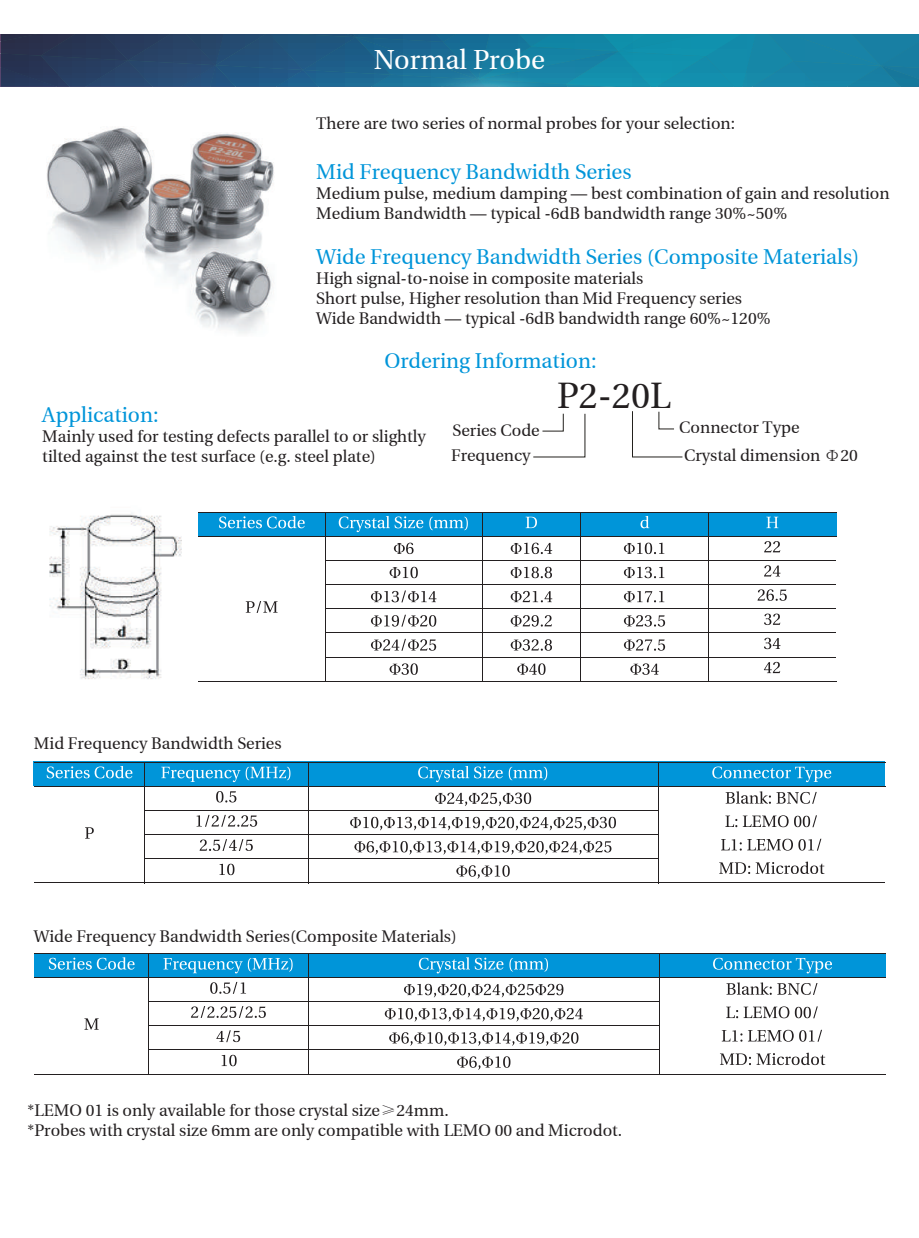
<style>
.page{position:relative;width:919px;height:1238px;background:#fff}
.page>*{position:absolute;margin:0;border:0;box-sizing:border-box;transform-origin:0 0}
.t1{font:36px "Heuristica";color:#231f20}
.t2{font:27px "Heuristica";color:#fff}
.t3{font:21px "Heuristica";color:#0095d9}
.t4{font:16.5px/19.8px "Heuristica";color:#231f20}
.s1{font-family:"Adobe Song Std";font-weight:300}
</style>
<div class="page">
<img style="left:47px;top:128px;width:227px;height:205px">
<svg style="left:533px;top:413px;width:53px;height:45px"></svg>
<svg style="left:632px;top:411px;width:51px;height:47px"></svg>
<img style="left:49px;top:513px;width:170px;height:169px">
<div style="left:198px;top:511px;width:638px;height:25px;background:#0095d9"></div>
<svg style="left:219px;top:516px;width:86px;height:12px"></svg>
<svg style="left:339px;top:516px;width:129px;height:16px"></svg>
<svg style="left:525px;top:516px;width:12px;height:12px"></svg>
<svg style="left:640px;top:516px;width:9px;height:12px"></svg>
<svg style="left:766px;top:516px;width:12px;height:12px"></svg>
<hr style="left:198px;top:511px;width:638px;height:1px;background:#231f20">
<svg style="left:246px;top:601px;width:31px;height:12px"></svg>
<svg style="left:394px;top:542px;width:19px;height:12px"></svg>
<svg style="left:510px;top:542px;width:42px;height:12px"></svg>
<svg style="left:624px;top:542px;width:40px;height:12px"></svg>
<svg style="left:764px;top:541px;width:16px;height:11px"></svg>
<hr style="left:198px;top:536px;width:638px;height:1px;background:#231f20">
<svg style="left:389px;top:566px;width:29px;height:12px"></svg>
<svg style="left:510px;top:566px;width:42px;height:12px"></svg>
<svg style="left:624px;top:566px;width:40px;height:12px"></svg>
<svg style="left:764px;top:565px;width:16px;height:11px"></svg>
<hr style="left:325px;top:560px;width:511px;height:1px;background:#231f20">
<svg style="left:371px;top:590px;width:65px;height:12px"></svg>
<svg style="left:510px;top:591px;width:42px;height:11px"></svg>
<svg style="left:624px;top:591px;width:40px;height:11px"></svg>
<svg style="left:757px;top:589px;width:29px;height:12px"></svg>
<hr style="left:325px;top:584px;width:511px;height:1px;background:#231f20">
<svg style="left:371px;top:614px;width:65px;height:12px"></svg>
<svg style="left:510px;top:615px;width:42px;height:11px"></svg>
<svg style="left:624px;top:615px;width:41px;height:11px"></svg>
<svg style="left:764px;top:613px;width:16px;height:12px"></svg>
<hr style="left:325px;top:608px;width:511px;height:1px;background:#231f20">
<svg style="left:371px;top:639px;width:65px;height:11px"></svg>
<svg style="left:510px;top:639px;width:42px;height:11px"></svg>
<svg style="left:624px;top:639px;width:41px;height:11px"></svg>
<svg style="left:764px;top:637px;width:16px;height:12px"></svg>
<hr style="left:325px;top:632px;width:511px;height:1px;background:#231f20">
<svg style="left:389px;top:663px;width:29px;height:11px"></svg>
<svg style="left:517px;top:663px;width:28px;height:11px"></svg>
<svg style="left:630px;top:663px;width:28px;height:11px"></svg>
<svg style="left:764px;top:662px;width:16px;height:11px"></svg>
<hr style="left:325px;top:656px;width:511px;height:1px;background:#231f20">
<hr style="left:198px;top:680px;width:127px;height:1px;background:#231f20">
<svg style="left:325px;top:512px;width:1px;height:169px"></svg>
<hr style="left:326px;top:680px;width:155px;height:1px;background:#231f20">
<hr style="left:482px;top:680px;width:98px;height:1px;background:#231f20">
<svg style="left:580px;top:512px;width:1px;height:169px"></svg>
<hr style="left:581px;top:680px;width:127px;height:1px;background:#231f20">
<svg style="left:708px;top:512px;width:1px;height:168px"></svg>
<hr style="left:708px;top:680px;width:128px;height:1px;background:#231f20">
<div style="left:34px;top:761px;width:850px;height:25px;background:#0095d9"></div>
<svg style="left:47px;top:766px;width:85px;height:12px"></svg>
<svg style="left:161px;top:766px;width:129px;height:16px"></svg>
<svg style="left:418px;top:766px;width:129px;height:16px"></svg>
<svg style="left:712px;top:766px;width:119px;height:16px"></svg>
<hr style="left:34px;top:761px;width:850px;height:1px;background:#231f20">
<svg style="left:85px;top:827px;width:9px;height:11px"></svg>
<svg style="left:216px;top:791px;width:20px;height:11px"></svg>
<svg style="left:435px;top:792px;width:96px;height:14px"></svg>
<svg style="left:725px;top:791px;width:91px;height:12px"></svg>
<svg style="left:725px;top:815px;width:91px;height:12px"></svg>
<svg style="left:721px;top:838px;width:100px;height:12px"></svg>
<svg style="left:719px;top:861px;width:105px;height:13px"></svg>
<hr style="left:34px;top:785px;width:850px;height:1px;background:#231f20">
<svg style="left:196px;top:814px;width:61px;height:12px"></svg>
<svg style="left:350px;top:816px;width:266px;height:14px"></svg>
<hr style="left:144px;top:810px;width:514px;height:1px;background:#231f20">
<svg style="left:199px;top:839px;width:54px;height:12px"></svg>
<svg style="left:354px;top:841px;width:257px;height:13px"></svg>
<hr style="left:144px;top:834px;width:514px;height:1px;background:#231f20">
<svg style="left:219px;top:863px;width:15px;height:12px"></svg>
<svg style="left:456px;top:865px;width:53px;height:13px"></svg>
<hr style="left:144px;top:858px;width:514px;height:1px;background:#231f20">
<hr style="left:34px;top:882px;width:110px;height:1px;background:#231f20">
<svg style="left:144px;top:762px;width:1px;height:121px"></svg>
<hr style="left:145px;top:882px;width:162px;height:1px;background:#231f20">
<hr style="left:308px;top:882px;width:350px;height:1px;background:#231f20">
<svg style="left:658px;top:762px;width:1px;height:120px"></svg>
<hr style="left:658px;top:882px;width:226px;height:1px;background:#231f20">
<div style="left:34px;top:952px;width:851px;height:25px;background:#0095d9"></div>
<svg style="left:49px;top:957px;width:86px;height:12px"></svg>
<svg style="left:163px;top:958px;width:129px;height:15px"></svg>
<svg style="left:419px;top:957px;width:129px;height:16px"></svg>
<svg style="left:713px;top:957px;width:118px;height:16px"></svg>
<hr style="left:34px;top:952px;width:851px;height:1px;background:#231f20">
<svg style="left:84px;top:1018px;width:15px;height:11px"></svg>
<svg style="left:210px;top:981px;width:35px;height:12px"></svg>
<svg style="left:404px;top:983px;width:159px;height:14px"></svg>
<svg style="left:726px;top:982px;width:91px;height:12px"></svg>
<svg style="left:726px;top:1006px;width:91px;height:12px"></svg>
<svg style="left:721px;top:1029px;width:101px;height:12px"></svg>
<svg style="left:720px;top:1052px;width:105px;height:13px"></svg>
<hr style="left:34px;top:977px;width:851px;height:1px;background:#231f20">
<svg style="left:191px;top:1006px;width:75px;height:11px"></svg>
<svg style="left:385px;top:1008px;width:198px;height:13px"></svg>
<hr style="left:148px;top:1001px;width:511px;height:1px;background:#231f20">
<svg style="left:216px;top:1030px;width:24px;height:12px"></svg>
<svg style="left:389px;top:1032px;width:189px;height:13px"></svg>
<hr style="left:148px;top:1025px;width:511px;height:1px;background:#231f20">
<svg style="left:222px;top:1054px;width:14px;height:12px"></svg>
<svg style="left:457px;top:1056px;width:53px;height:13px"></svg>
<hr style="left:148px;top:1049px;width:511px;height:1px;background:#231f20">
<hr style="left:34px;top:1073px;width:114px;height:1px;background:#231f20">
<svg style="left:148px;top:953px;width:1px;height:121px"></svg>
<hr style="left:149px;top:1073px;width:159px;height:1px;background:#231f20">
<svg style="left:308px;top:953px;width:1px;height:121px"></svg>
<hr style="left:309px;top:1073px;width:350px;height:1px;background:#231f20">
<svg style="left:659px;top:953px;width:1px;height:120px"></svg>
<hr style="left:659px;top:1073px;width:226px;height:1px;background:#231f20">
<svg style="left:758px;top:34px;width:160px;height:53px;background:#1881a4"></svg>
<svg style="left:0;top:34px;width:758px;height:53px;background:#1d6689"></svg>
<h2 class="t2" style="left:374px;top:45px;width:172px">Normal Probe</h2>
<p class="t4" style="left:316px;top:114px;width:420px">There are two series of normal probes for your selection:</p>
<p class="t3" style="left:316px;top:161px;width:317px">Mid Frequency Bandwidth Series</p>
<p class="t4" style="left:316px;top:184px;width:574px">Medium pulse, medium damping — best combination of gain and resolution<br>Medium Bandwidth — typical -6dB bandwidth range 30%~50%</p>
<p class="t3" style="left:316px;top:245px;width:545px">Wide Frequency Bandwidth Series (Composite Materials)</p>
<p class="t4" style="left:316px;top:269px;width:456px">High signal-to-noise in composite materials<br>Short pulse, Higher resolution than Mid Frequency series<br>Wide Bandwidth — typical -6dB bandwidth range 60%~120%</p>
<p class="t3" style="left:384px;top:349px;width:214px">Ordering Information:</p>
<h1 class="t1" style="left:557px;top:376px;width:115px">P2-20L</h1>
<p class="t4" style="left:451px;top:418px;width:90px;line-height:25.3px">Series Code<br>Frequency</p>
<p class="t4" style="left:679px;top:414px;width:180px;line-height:27.8px">Connector Type<br>Crystal dimension <span class="s1">Φ</span>20</p>
<p class="t3" style="left:42px;top:403px;width:118px">Application:</p>
<p class="t4" style="left:42px;top:427px;width:385px">Mainly used for testing defects parallel to or slightly tilted against the test surface (e.g. steel plate)</p>
<p class="t4" style="left:34px;top:734px;width:249px">Mid Frequency Bandwidth Series</p>
<p class="t4" style="left:34px;top:927px;width:424px">Wide Frequency Bandwidth Series(Composite Materials)</p>
<p class="t4" style="left:28px;top:1101px;width:596px">*LEMO 01 is only available for those crystal size<span class="s1">≥</span>24mm.<br>*Probes with crystal size 6mm are only compatible with LEMO 00 and Microdot.</p>
</div>
